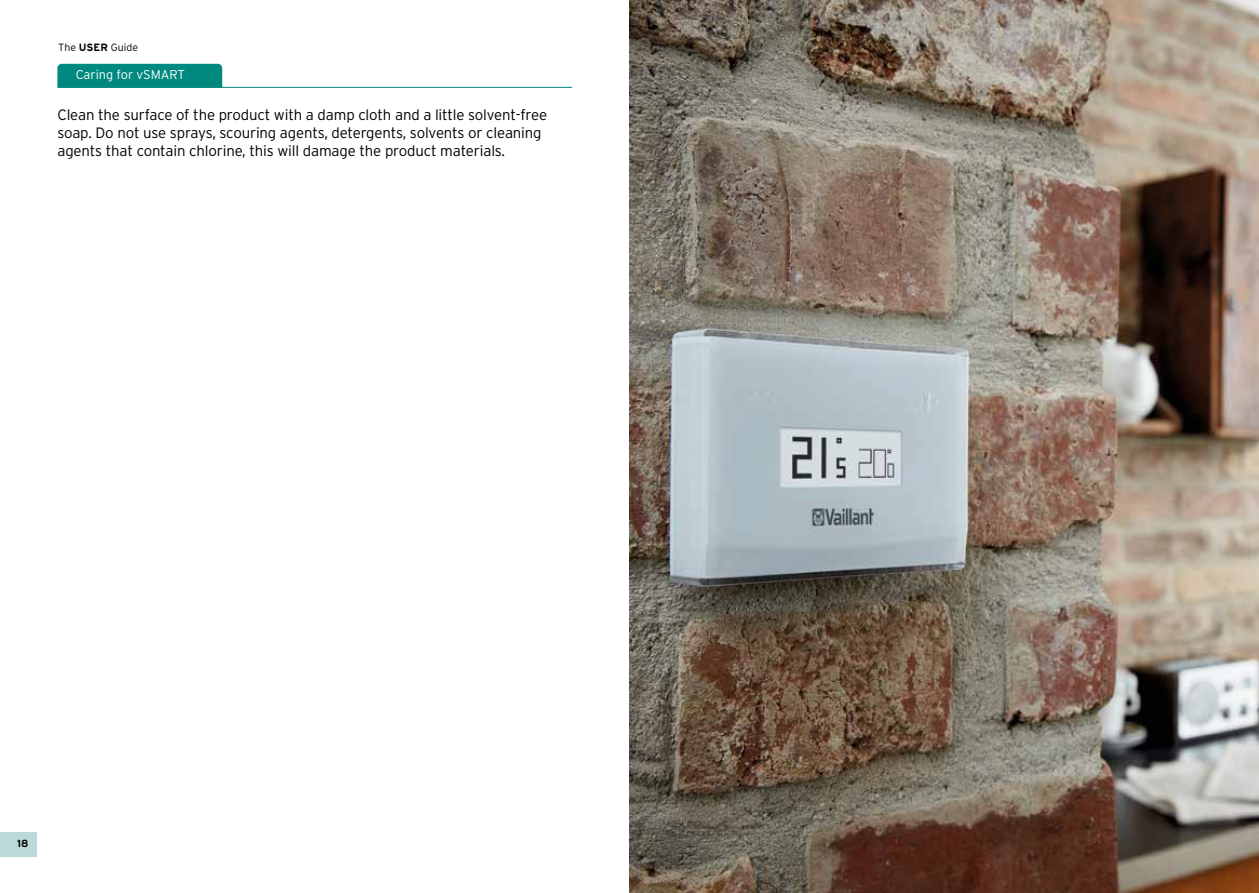
<style>
.page{position:relative;width:1259px;height:893px;background:#fff}
.page>*{position:absolute;margin:0;border:0;box-sizing:border-box;transform-origin:0 0}
.t1{font:300 15px/18px "Interstate OT";letter-spacing:-.01em;color:#000}
.t2{font:300 12.75px "Interstate OT";color:#fff}
.t3{font:300 10.5px "Interstate OT";color:#000}
.t4{font:700 10.35px "Interstate OT";color:#000}
.s1{font-weight:700}
</style>
<div class="page">
<div style="left:0;top:832px;width:37px;height:25px;background:#badad7"></div>
<div style="left:57px;top:64px;width:165px;height:24px;background:#00897e"></div>
<hr style="left:58px;top:87px;width:514px;height:1px;background:#00897e">
<img style="left:629px;top:0;width:630px;height:893px">
<p class="t3" style="left:58px;top:42px;width:81px">The <span class="s1">USER</span> Guide</p>
<p class="t2" style="left:76px;top:67px;width:111px">Caring for vSMART</p>
<p class="t1" style="left:57px;top:106px;width:491px">Clean the surface of the product with a damp cloth and a little solvent-free soap. Do not use sprays, scouring agents, detergents, solvents or cleaning agents that contain chlorine, this will damage the product materials.</p>
<p class="t4" style="left:17px;top:838px;width:13px">18</p>
</div>
